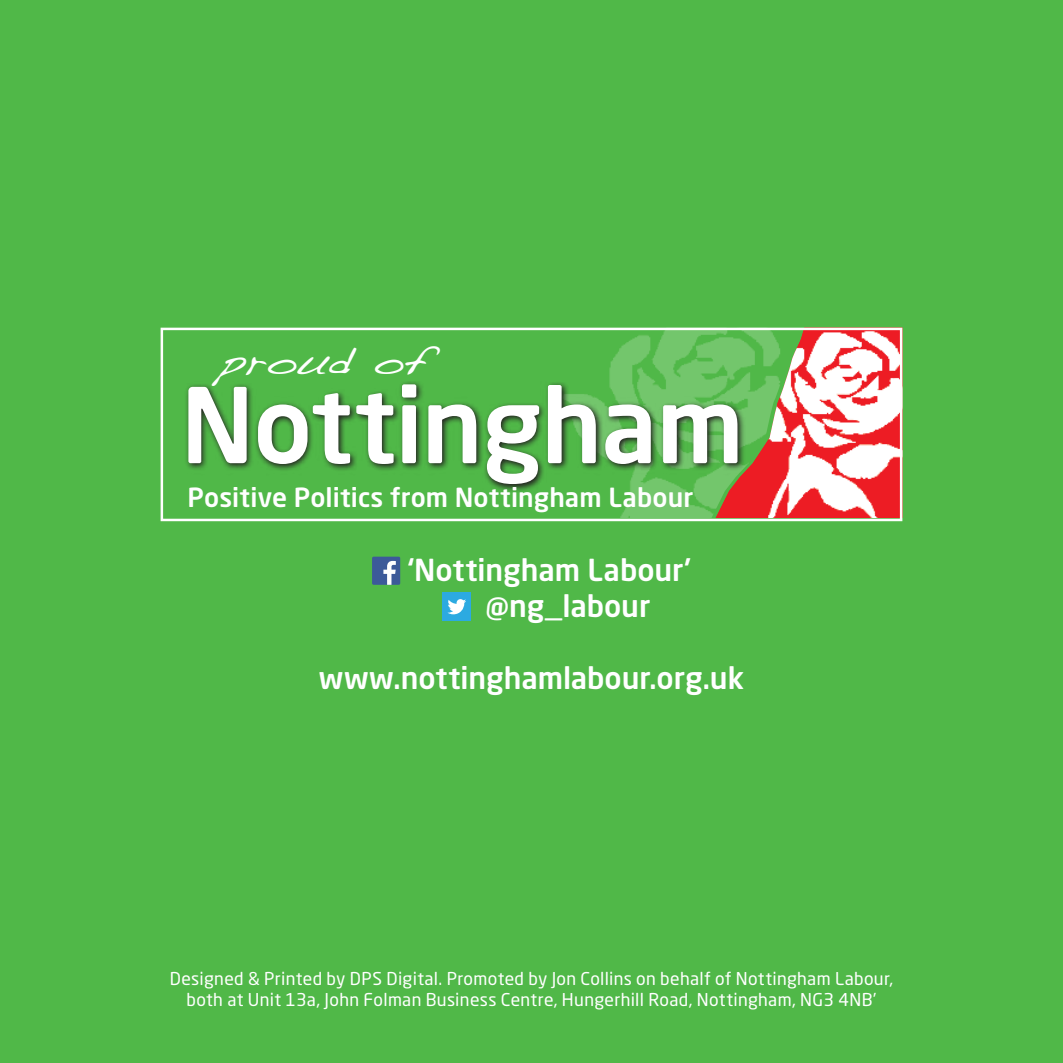
<style>
.page{position:relative;width:1063px;height:1063px;background:#fff}
.page>*{position:absolute;margin:0;border:0;box-sizing:border-box;transform-origin:0 0}
.t1{font:500 102.75px "Neo Sans Std";letter-spacing:-.015em;color:#fff}
.t2{font:40.75px "Handwriting Dakota";letter-spacing:-.005em;color:#fff;scale:1.18 1}
.t3{font:500 30px/36px "Neo Sans Std";color:#fff}
.t4{font:500 26px "Neo Sans Std";letter-spacing:.005em;color:#fff}
.t5{font:17.5px/21px "Neo Sans Std";letter-spacing:.02em;color:#fff;text-align:center}
</style>
<div class="page">
<div style="left:0;top:0;width:1062px;height:1063px;background:#50b848"></div>
<div style="left:372px;top:557px;width:28px;height:28px;background:#3c5a99;border-radius:2px"></div>
<svg style="left:383px;top:561px;width:13px;height:24px"></svg>
<div style="left:443px;top:593px;width:28px;height:28px;background:#2caae1"></div>
<svg style="left:447px;top:599px;width:19px;height:15px"></svg>
<img style="left:609px;top:331px;width:107px;height:187px">
<svg style="left:186px;top:381px;width:530px;height:111px"></svg>
<img style="left:716px;top:331px;width:183px;height:187px">
<div style="left:161px;top:328px;width:741px;height:193px;border:2px solid #fff"></div>
<h2 class="t2" style="left:219px;top:331px;width:180px">proud of</h2>
<h1 class="t1" style="left:181px;top:360px;width:565px">Nottingham</h1>
<h3 class="t4" style="left:188px;top:481px;width:507px">Positive Politics from Nottingham Labour</h3>
<h3 class="t3" style="left:486px;top:551px;width:207px;text-indent:-78px">‘Nottingham Labour’ @ng_labour</h3>
<h3 class="t3" style="left:319px;top:659px;width:427px">www.nottinghamlabour.org.uk</h3>
<p class="t5" style="left:170px;top:968px;width:725px">Designed &amp; Printed by DPS Digital. Promoted by Jon Collins on behalf of Nottingham Labour, both at Unit 13a, John Folman Business Centre, Hungerhill Road, Nottingham, NG3 4NB’</p>
</div>
